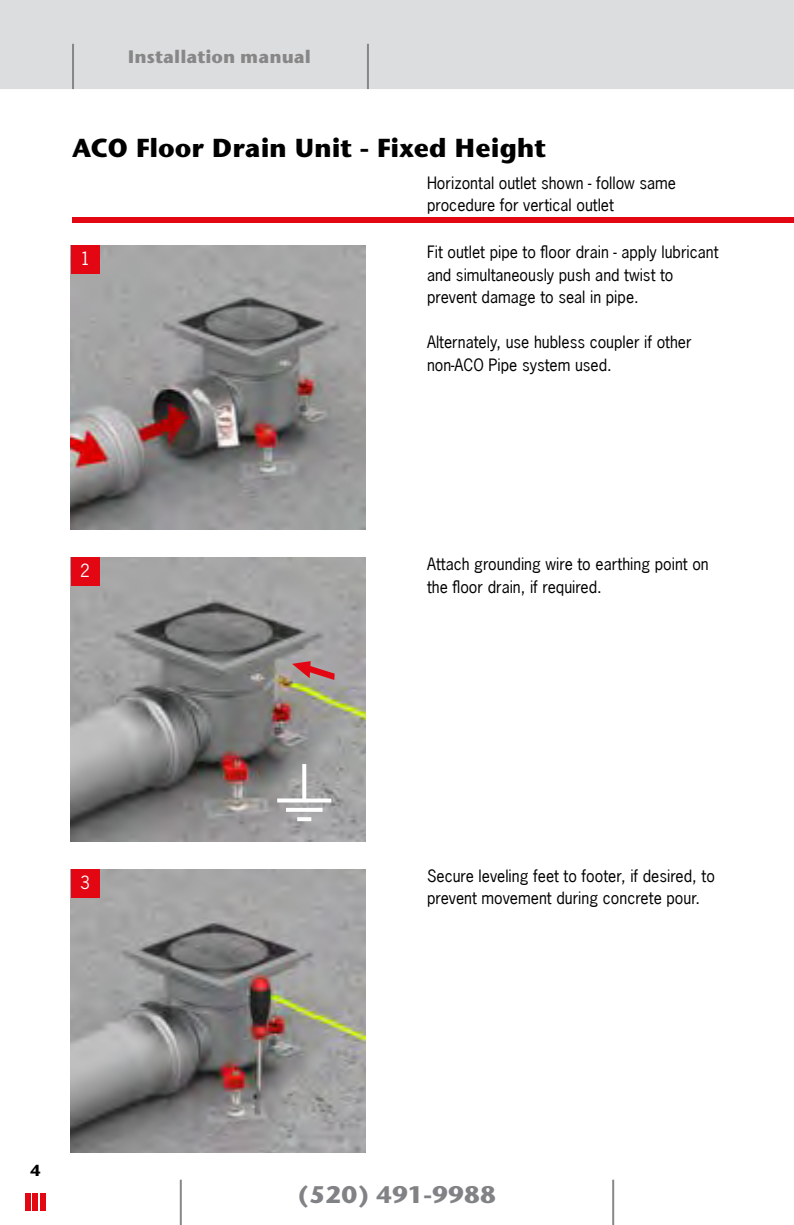
<style>
.page{position:relative;width:794px;height:1225px;background:#fff}
.page>*{position:absolute;margin:0;border:0;box-sizing:border-box;transform-origin:0 0}
.t1{font:700 26px "Stone Sans ITC Pro";letter-spacing:-.005em;color:#000}
.t2{font:700 24px "Stone Sans ITC Pro";color:#818285}
.t3{font:20px "News Gothic TOT";color:#fff}
.t4{font:700 18px "Stone Sans ITC Pro";color:#878787}
.t5{font:16px/22.6px "News Gothic";color:#000}
.t6{font:700 16px "Stone Sans ITC Pro";color:#000}
</style>
<div class="page">
<div style="left:25px;top:1193px;width:6px;height:17px;background:#e30613"></div>
<div style="left:33px;top:1193px;width:5px;height:17px;background:#e30613"></div>
<div style="left:40px;top:1193px;width:6px;height:17px;background:#e30613"></div>
<div style="left:0;top:0;width:794px;height:89px;background:#dcddde"></div>
<hr style="left:72px;top:44px;width:2px;height:45px;background:#878787">
<hr style="left:367px;top:44px;width:2px;height:45px;background:#878787">
<hr style="left:180px;top:1179px;width:2px;height:46px;background:#878787">
<hr style="left:612px;top:1179px;width:2px;height:46px;background:#878787">
<img style="left:71px;top:245px;width:295px;height:284px">
<img style="left:71px;top:557px;width:295px;height:284px">
<img style="left:71px;top:869px;width:295px;height:284px">
<div style="left:71px;top:245px;width:28px;height:29px;background:#e30613"></div>
<div style="left:71px;top:557px;width:28px;height:29px;background:#e30613"></div>
<div style="left:71px;top:869px;width:28px;height:28px;background:#e30613"></div>
<svg style="left:277px;top:798px;width:54px;height:4px"></svg>
<svg style="left:286px;top:808px;width:36px;height:4px"></svg>
<svg style="left:297px;top:817px;width:14px;height:4px"></svg>
<svg style="left:302px;top:764px;width:4px;height:36px"></svg>
<svg style="left:292px;top:661px;width:43px;height:19px"></svg>
<div style="left:72px;top:217px;width:722px;height:6px;background:#e30613"></div>
<p class="t4" style="left:128px;top:45px;width:184px">Installation manual</p>
<h1 class="t1" style="left:72px;top:131px;width:475px">ACO Floor Drain Unit - Fixed Height</h1>
<p class="t3" style="left:80px;top:247px;width:11px">1</p>
<p class="t3" style="left:80px;top:559px;width:11px">2</p>
<p class="t5" style="left:427px;top:171px;width:250px">Horizontal outlet shown - follow same procedure for vertical outlet</p>
<p class="t5" style="left:427px;top:240px;width:293px">Fit outlet pipe to floor drain - apply lubricant and simultaneously push and twist to prevent damage to seal in pipe.</p>
<p class="t5" style="left:427px;top:331px;width:266px">Alternately, use hubless coupler if other non-ACO Pipe system used.</p>
<p class="t5" style="left:427px;top:552px;width:283px">Attach grounding wire to earthing point on the floor drain, if required.</p>
<p class="t3" style="left:80px;top:871px;width:11px">3</p>
<p class="t6" style="left:30px;top:1160px;width:12px">4</p>
<p class="t5" style="left:427px;top:864px;width:289px">Secure leveling feet to footer, if desired, to prevent movement during concrete pour.</p>
<h2 class="t2" style="left:298px;top:1179px;width:200px">(520) 491-9988</h2>
</div>
